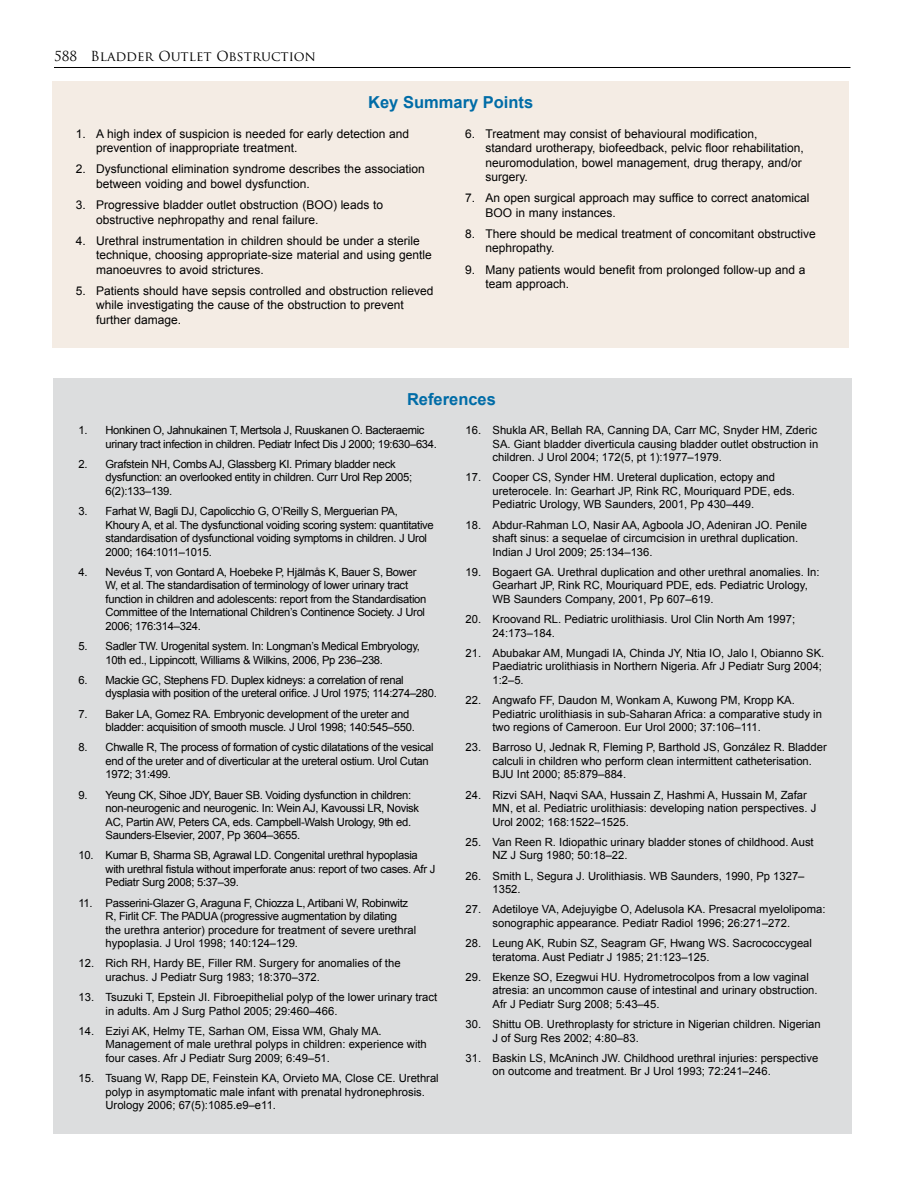
<style>
.page{position:relative;width:918px;height:1188px;background:#fff}
.page>*{position:absolute;margin:0;border:0;box-sizing:border-box;transform-origin:0 0}
.t1{font:700 16.5px "Arial";color:#006ca7}
.t2{font:13.5px "Trajan Pro";color:#000}
.t3{font:12px/14.4px "Arial";color:#000}
.t4{font:11.25px/13.5px "Arial";color:#000}
.t5{font:11.25px/13.5px "Arial";letter-spacing:-.025em;color:#000}
.t6{font:11.25px/13.5px "Arial";letter-spacing:-.03em;color:#000}
</style>
<div class="page">
<hr style="left:54px;top:67px;width:796px;height:1px;background:#000">
<div style="left:54px;top:378px;width:798px;height:756px;background:#dcddde"></div>
<div style="left:52px;top:81px;width:797px;height:267px;background:#f4ece4"></div>
<p class="t2" style="left:54px;top:48px;width:263px">588 Bladder Outlet Obstruction</p>
<h1 class="t1" style="left:368px;top:91px;width:167px">Key Summary Points</h1>
<p class="t3" style="left:96px;top:126px;width:314px;text-indent:-20px">1. A high index of suspicion is needed for early detection and prevention of inappropriate treatment.</p>
<p class="t3" style="left:96px;top:162px;width:330px;text-indent:-20px">2. Dysfunctional elimination syndrome describes the association between voiding and bowel dysfunction.</p>
<p class="t3" style="left:96px;top:198px;width:288px;text-indent:-20px">3. Progressive bladder outlet obstruction (BOO) leads to obstructive nephropathy and renal failure.</p>
<p class="t3" style="left:96px;top:233px;width:337px;text-indent:-20px">4. Urethral instrumentation in children should be under a sterile technique, choosing appropriate-size material and using gentle manoeuvres to avoid strictures.</p>
<p class="t3" style="left:96px;top:284px;width:339px;text-indent:-20px">5. Patients should have sepsis controlled and obstruction relieved while investigating the cause of the obstruction to prevent further damage.</p>
<p class="t3" style="left:485px;top:126px;width:320px;text-indent:-20px">6. Treatment may consist of behavioural modification, standard urotherapy, biofeedback, pelvic floor rehabilitation, neuromodulation, bowel management, drug therapy, and/or surgery.</p>
<p class="t3" style="left:485px;top:191px;width:325px;text-indent:-20px">7. An open surgical approach may suffice to correct anatomical<br>BOO in many instances.</p>
<p class="t3" style="left:485px;top:227px;width:332px;text-indent:-20px">8. There should be medical treatment of concomitant obstructive nephropathy.</p>
<p class="t3" style="left:485px;top:262px;width:322px;text-indent:-20px">9. Many patients would benefit from prolonged follow-up and a team approach.</p>
<h1 class="t1" style="left:407px;top:388px;width:90px">References</h1>
<p class="t6" style="left:106px;top:424px;width:333px;text-indent:-27px">1. Honkinen O, Jahnukainen T, Mertsola J, Ruuskanen O. Bacteraemic urinary tract infection in children. Pediatr Infect Dis J 2000; 19:630–634.</p>
<p class="t5" style="left:106px;top:457px;width:308px;text-indent:-27px">2. Grafstein NH, Combs AJ, Glassberg KI. Primary bladder neck dysfunction: an overlooked entity in children. Curr Urol Rep 2005;<br>6(2):133–139.</p>
<p class="t5" style="left:106px;top:505px;width:330px;text-indent:-27px">3. Farhat W, Bagli DJ, Capolicchio G, O’Reilly S, Merguerian PA, Khoury A, et al. The dysfunctional voiding scoring system: quantitative standardisation of dysfunctional voiding symptoms in children. J Urol 2000; 164:1011–1015.</p>
<p class="t5" style="left:106px;top:565px;width:323px;text-indent:-27px">4. Nevéus T, von Gontard A, Hoebeke P, Hjälmås K, Bauer S, Bower W, et al. The standardisation of terminology of lower urinary tract function in children and adolescents: report from the Standardisation Committee of the International Children’s Continence Society. J Urol 2006; 176:314–324.</p>
<p class="t5" style="left:106px;top:640px;width:316px;text-indent:-27px">5. Sadler TW. Urogenital system. In: Longman’s Medical Embryology,<br>10th ed., Lippincott, Williams &amp; Wilkins, 2006, Pp 236–238.</p>
<p class="t6" style="left:106px;top:673px;width:333px;text-indent:-27px">6. Mackie GC, Stephens FD. Duplex kidneys: a correlation of renal dysplasia with position of the ureteral orifice. J Urol 1975; 114:274–280.</p>
<p class="t5" style="left:106px;top:707px;width:311px;text-indent:-27px">7. Baker LA, Gomez RA. Embryonic development of the ureter and bladder: acquisition of smooth muscle. J Urol 1998; 140:545–550.</p>
<p class="t5" style="left:106px;top:741px;width:330px;text-indent:-27px">8. Chwalle R, The process of formation of cystic dilatations of the vesical end of the ureter and of diverticular at the ureteral ostium. Urol Cutan<br>1972; 31:499.</p>
<p class="t5" style="left:106px;top:788px;width:315px;text-indent:-27px">9. Yeung CK, Sihoe JDY, Bauer SB. Voiding dysfunction in children: non-neurogenic and neurogenic. In: Wein AJ, Kavoussi LR, Novisk AC, Partin AW, Peters CA, eds. Campbell-Walsh Urology, 9th ed.<br>Saunders-Elsevier, 2007, Pp 3604–3655.</p>
<p class="t5" style="left:106px;top:849px;width:331px;text-indent:-27px">10. Kumar B, Sharma SB, Agrawal LD. Congenital urethral hypoplasia with urethral fistula without imperforate anus: report of two cases. Afr J<br>Pediatr Surg 2008; 5:37–39.</p>
<p class="t5" style="left:106px;top:896px;width:312px;text-indent:-27px">11. Passerini-Glazer G, Araguna F, Chiozza L, Artibani W, Robinwitz R, Firlit CF. The PADUA (progressive augmentation by dilating<br>the urethra anterior) procedure for treatment of severe urethral hypoplasia. J Urol 1998; 140:124–129.</p>
<p class="t4" style="left:106px;top:957px;width:297px;text-indent:-27px">12. Rich RH, Hardy BE, Filler RM. Surgery for anomalies of the urachus. J Pediatr Surg 1983; 18:370–372.</p>
<p class="t4" style="left:106px;top:991px;width:333px;text-indent:-27px">13. Tsuzuki T, Epstein JI. Fibroepithelial polyp of the lower urinary tract in adults. Am J Surg Pathol 2005; 29:460–466.</p>
<p class="t4" style="left:106px;top:1024px;width:323px;text-indent:-27px">14. Eziyi AK, Helmy TE, Sarhan OM, Eissa WM, Ghaly MA.<br>Management of male urethral polyps in children: experience with four cases. Afr J Pediatr Surg 2009; 6:49–51.</p>
<p class="t4" style="left:106px;top:1072px;width:335px;text-indent:-27px">15. Tsuang W, Rapp DE, Feinstein KA, Orvieto MA, Close CE. Urethral polyp in asymptomatic male infant with prenatal hydronephrosis.<br>Urology 2006; 67(5):1085.e9–e11.</p>
<p class="t4" style="left:493px;top:424px;width:327px;text-align:justify;text-indent:-27px">16. Shukla AR, Bellah RA, Canning DA, Carr MC, Snyder HM, Zderic SA. Giant bladder diverticula causing bladder outlet obstruction in children. J Urol 2004; 172(5, pt 1):1977–1979.</p>
<p class="t4" style="left:493px;top:471px;width:304px;text-indent:-27px">17. Cooper CS, Synder HM. Ureteral duplication, ectopy and ureterocele. In: Gearhart JP, Rink RC, Mouriquard PDE, eds.<br>Pediatric Urology, WB Saunders, 2001, Pp 430–449.</p>
<p class="t4" style="left:493px;top:518px;width:316px;text-indent:-27px">18. Abdur-Rahman LO, Nasir AA, Agboola JO, Adeniran JO. Penile shaft sinus: a sequelae of circumcision in urethral duplication.<br>Indian J Urol 2009; 25:134–136.</p>
<p class="t4" style="left:493px;top:565px;width:329px;text-indent:-27px">19. Bogaert GA. Urethral duplication and other urethral anomalies. In:<br>Gearhart JP, Rink RC, Mouriquard PDE, eds. Pediatric Urology,<br>WB Saunders Company, 2001, Pp 607–619.</p>
<p class="t4" style="left:493px;top:613px;width:304px;text-indent:-27px">20. Kroovand RL. Pediatric urolithiasis. Urol Clin North Am 1997;<br>24:173–184.</p>
<p class="t4" style="left:493px;top:646px;width:333px;text-indent:-27px">21. Abubakar AM, Mungadi IA, Chinda JY, Ntia IO, Jalo I, Obianno SK.<br>Paediatric urolithiasis in Northern Nigeria. Afr J Pediatr Surg 2004;<br>1:2–5.</p>
<p class="t4" style="left:493px;top:694px;width:331px;text-indent:-27px">22. Angwafo FF, Daudon M, Wonkam A, Kuwong PM, Kropp KA.<br>Pediatric urolithiasis in sub-Saharan Africa: a comparative study in two regions of Cameroon. Eur Urol 2000; 37:106–111.</p>
<p class="t4" style="left:493px;top:741px;width:336px;text-indent:-27px">23. Barroso U, Jednak R, Fleming P, Barthold JS, González R. Bladder calculi in children who perform clean intermittent catheterisation.<br>BJU Int 2000; 85:879–884.</p>
<p class="t4" style="left:493px;top:788px;width:325px;text-indent:-27px">24. Rizvi SAH, Naqvi SAA, Hussain Z, Hashmi A, Hussain M, Zafar<br>MN, et al. Pediatric urolithiasis: developing nation perspectives. J<br>Urol 2002; 168:1522–1525.</p>
<p class="t4" style="left:493px;top:835px;width:323px;text-indent:-27px">25. Van Reen R. Idiopathic urinary bladder stones of childhood. Aust<br>NZ J Surg 1980; 50:18–22.</p>
<p class="t4" style="left:493px;top:869px;width:314px;text-indent:-27px">26. Smith L, Segura J. Urolithiasis. WB Saunders, 1990, Pp 1327–<br>1352.</p>
<p class="t4" style="left:493px;top:903px;width:335px;text-indent:-27px">27. Adetiloye VA, Adejuyigbe O, Adelusola KA. Presacral myelolipoma: sonographic appearance. Pediatr Radiol 1996; 26:271–272.</p>
<p class="t4" style="left:493px;top:937px;width:321px;text-indent:-27px">28. Leung AK, Rubin SZ, Seagram GF, Hwang WS. Sacrococcygeal teratoma. Aust Pediatr J 1985; 21:123–125.</p>
<p class="t4" style="left:493px;top:970px;width:327px;text-indent:-27px">29. Ekenze SO, Ezegwui HU. Hydrometrocolpos from a low vaginal atresia: an uncommon cause of intestinal and urinary obstruction.<br>Afr J Pediatr Surg 2008; 5:43–45.</p>
<p class="t4" style="left:493px;top:1018px;width:330px;text-indent:-27px">30. Shittu OB. Urethroplasty for stricture in Nigerian children. Nigerian<br>J of Surg Res 2002; 4:80–83.</p>
<p class="t4" style="left:493px;top:1051px;width:327px;text-indent:-27px">31. Baskin LS, McAninch JW. Childhood urethral injuries: perspective on outcome and treatment. Br J Urol 1993; 72:241–246.</p>
</div>
